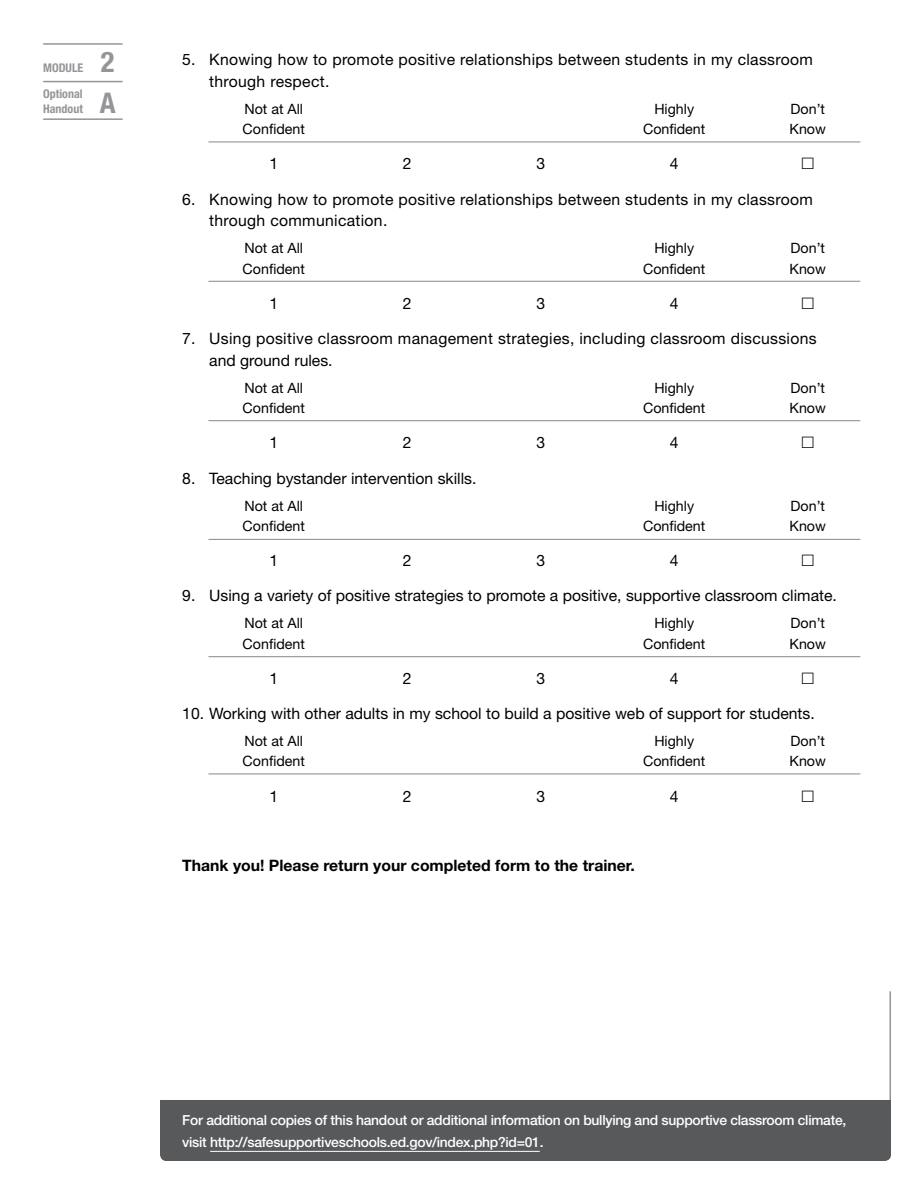
<style>
.page{position:relative;width:918px;height:1188px;background:#fff}
.page>*{position:absolute;margin:0;border:0;box-sizing:border-box;transform-origin:0 0}
.t1{font:700 condensed 28.5px "Helvetica Neue LT Std";color:#939598}
.t2{font:15.75px/21.8px "Helvetica Neue LT Std";letter-spacing:.02em;color:#000}
.t3{font:15.75px "Helvetica Neue LT Std";color:#000}
.t4{font:700 15.75px "Helvetica Neue LT Std";color:#000}
.t5{font:14.25px "Helvetica Neue LT Std";color:#000}
.t6{font:500 13.8px/21.8px "Helvetica Neue LT Std";letter-spacing:-.02em;color:#fff}
.t7{font:700 condensed 12px/15px "Helvetica Neue LT Std";color:#939598}
</style>
<div class="page">
<div style="left:160px;top:1100px;width:731px;height:61px;background:#58595b"></div>
<hr style="left:210px;top:1151px;width:330px;height:1px;background:#fff">
<hr style="left:208px;top:141px;width:652px;height:1px;background:#939598">
<hr style="left:208px;top:281px;width:652px;height:1px;background:#939598">
<hr style="left:208px;top:420px;width:652px;height:1px;background:#939598">
<hr style="left:208px;top:539px;width:652px;height:1px;background:#939598">
<hr style="left:208px;top:656px;width:652px;height:1px;background:#939598">
<hr style="left:208px;top:773px;width:652px;height:1px;background:#939598">
<hr style="left:43px;top:81px;width:80px;height:1px;background:#939598">
<hr style="left:43px;top:43px;width:80px;height:2px;background:#939598">
<hr style="left:43px;top:118px;width:80px;height:2px;background:#939598">
<p class="t7" style="left:43px;top:60px;width:42px">MODULE</p>
<h1 class="t1" style="left:101px;top:45px;width:15px">2</h1>
<p class="t7" style="left:43px;top:86px;width:41px">Optional<br>Handout</p>
<h1 class="t1" style="left:100px;top:85px;width:17px">A</h1>
<p class="t2" style="left:182px;top:49px;width:15px">5.</p>
<p class="t2" style="left:209px;top:49px;width:605px">Knowing how to promote positive relationships between students in my classroom through respect.</p>
<p class="t5" style="left:244px;top:100px;width:60px">Not at All</p>
<p class="t5" style="left:654px;top:100px;width:41px">Highly</p>
<p class="t5" style="left:791px;top:100px;width:36px">Don’t</p>
<p class="t5" style="left:243px;top:121px;width:64px">Confident</p>
<p class="t5" style="left:643px;top:121px;width:64px">Confident</p>
<p class="t5" style="left:790px;top:121px;width:38px">Know</p>
<p class="t2" style="left:269px;top:153px;width:10px">1</p>
<p class="t2" style="left:403px;top:153px;width:10px">2</p>
<p class="t2" style="left:536px;top:153px;width:10px">3</p>
<p class="t2" style="left:670px;top:153px;width:10px">4</p>
<p class="t2" style="left:182px;top:188px;width:15px">6.</p>
<p class="t2" style="left:209px;top:188px;width:605px">Knowing how to promote positive relationships between students in my classroom through communication.</p>
<p class="t5" style="left:244px;top:240px;width:60px">Not at All</p>
<p class="t5" style="left:654px;top:240px;width:41px">Highly</p>
<p class="t5" style="left:791px;top:240px;width:36px">Don’t</p>
<p class="t5" style="left:243px;top:260px;width:64px">Confident</p>
<p class="t5" style="left:643px;top:260px;width:64px">Confident</p>
<p class="t5" style="left:790px;top:260px;width:38px">Know</p>
<p class="t2" style="left:269px;top:292px;width:10px">1</p>
<p class="t2" style="left:403px;top:292px;width:10px">2</p>
<p class="t2" style="left:536px;top:292px;width:10px">3</p>
<p class="t2" style="left:670px;top:292px;width:10px">4</p>
<p class="t2" style="left:182px;top:328px;width:15px">7.</p>
<p class="t2" style="left:209px;top:328px;width:609px">Using positive classroom management strategies, including classroom discussions and ground rules.</p>
<p class="t5" style="left:244px;top:379px;width:60px">Not at All</p>
<p class="t5" style="left:654px;top:379px;width:41px">Highly</p>
<p class="t5" style="left:791px;top:379px;width:36px">Don’t</p>
<p class="t5" style="left:243px;top:400px;width:64px">Confident</p>
<p class="t5" style="left:643px;top:400px;width:64px">Confident</p>
<p class="t5" style="left:790px;top:400px;width:38px">Know</p>
<p class="t2" style="left:269px;top:432px;width:10px">1</p>
<p class="t2" style="left:403px;top:432px;width:10px">2</p>
<p class="t2" style="left:536px;top:432px;width:10px">3</p>
<p class="t2" style="left:670px;top:432px;width:10px">4</p>
<p class="t2" style="left:182px;top:467px;width:15px">8.</p>
<p class="t3" style="left:209px;top:469px;width:269px">Teaching bystander intervention skills.</p>
<p class="t5" style="left:244px;top:497px;width:60px">Not at All</p>
<p class="t5" style="left:654px;top:497px;width:41px">Highly</p>
<p class="t5" style="left:791px;top:497px;width:36px">Don’t</p>
<p class="t5" style="left:243px;top:517px;width:64px">Confident</p>
<p class="t5" style="left:643px;top:517px;width:64px">Confident</p>
<p class="t5" style="left:790px;top:517px;width:38px">Know</p>
<p class="t2" style="left:269px;top:550px;width:10px">1</p>
<p class="t2" style="left:403px;top:550px;width:10px">2</p>
<p class="t2" style="left:536px;top:550px;width:10px">3</p>
<p class="t2" style="left:670px;top:550px;width:10px">4</p>
<p class="t2" style="left:182px;top:585px;width:15px">9.</p>
<p class="t3" style="left:209px;top:586px;width:629px">Using a variety of positive strategies to promote a positive, supportive classroom climate.</p>
<p class="t5" style="left:244px;top:615px;width:60px">Not at All</p>
<p class="t5" style="left:654px;top:615px;width:41px">Highly</p>
<p class="t5" style="left:791px;top:615px;width:36px">Don’t</p>
<p class="t5" style="left:243px;top:635px;width:64px">Confident</p>
<p class="t5" style="left:643px;top:635px;width:64px">Confident</p>
<p class="t5" style="left:790px;top:635px;width:38px">Know</p>
<p class="t2" style="left:269px;top:667px;width:10px">1</p>
<p class="t2" style="left:403px;top:667px;width:10px">2</p>
<p class="t2" style="left:536px;top:667px;width:10px">3</p>
<p class="t2" style="left:670px;top:667px;width:10px">4</p>
<p class="t3" style="left:182px;top:704px;width:634px">10. Working with other adults in my school to build a positive web of support for students.</p>
<p class="t5" style="left:244px;top:733px;width:60px">Not at All</p>
<p class="t5" style="left:654px;top:733px;width:41px">Highly</p>
<p class="t5" style="left:791px;top:733px;width:36px">Don’t</p>
<p class="t5" style="left:243px;top:753px;width:64px">Confident</p>
<p class="t5" style="left:643px;top:753px;width:64px">Confident</p>
<p class="t5" style="left:790px;top:753px;width:38px">Know</p>
<p class="t2" style="left:269px;top:785px;width:10px">1</p>
<p class="t2" style="left:403px;top:785px;width:10px">2</p>
<p class="t2" style="left:536px;top:785px;width:10px">3</p>
<p class="t2" style="left:670px;top:785px;width:10px">4</p>
<p class="t4" style="left:182px;top:855px;width:454px">Thank you! Please return your completed form to the trainer.</p>
<p class="t6" style="left:182px;top:1109px;width:666px">For additional copies of this handout or additional information on bullying and supportive classroom climate, visit http://safesupportiveschools.ed.gov/index.php?id=01.</p>
</div>
